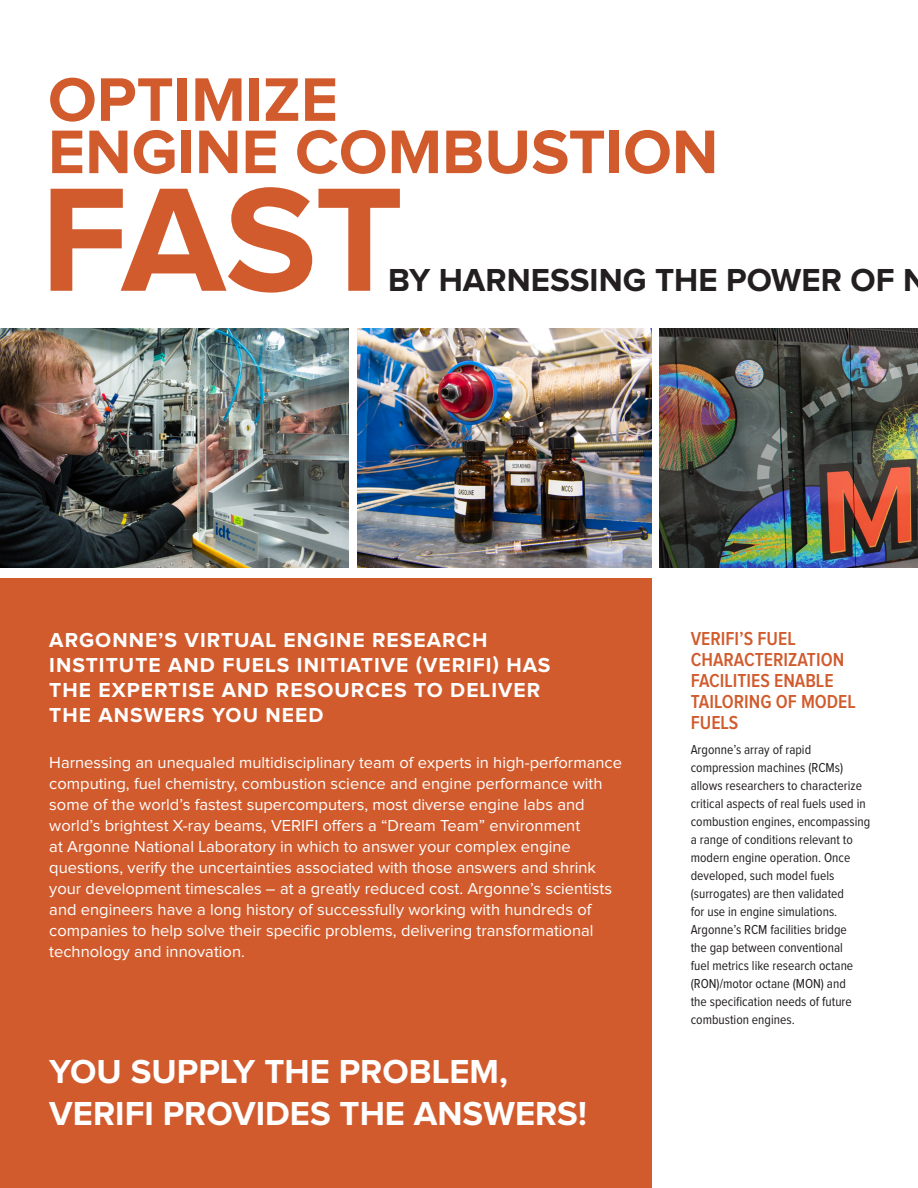
<style>
.page{position:relative;width:918px;height:1188px;background:#fff}
.page>*{position:absolute;margin:0;border:0;box-sizing:border-box;transform-origin:0 0}
.body{font:700 153px "Proxima Nova";color:#d15b2d}
.body-2{font:700 63.75px "Proxima Nova";color:#d15b2d}
.body-3{font:700 34.5px/41.4px "Proxima Nova";color:#fff}
.body-4{font:700 33px "Proxima Nova";color:#231f20}
.body-5{font:700 21px/25.2px "Proxima Nova";letter-spacing:.05em;color:#fff}
.body-6{font:600 19.5px/21px "Proxima Nova Cond";color:#d15b2d}
.body-7{font:16.5px/21px "Proxima Nova";color:#fff}
.body-8{font:13.5px/18px "Proxima Nova Cond";color:#231f20}
</style>
<div class="page">
<div style="left:0;top:579px;width:652px;height:609px;background:#d15b2d"></div>
<img style="left:660px;top:328px;width:258px;height:240px">
<img style="left:0;top:328px;width:349px;height:240px">
<img style="left:357px;top:328px;width:295px;height:240px">
<p class="body-2" style="left:48px;top:70px;width:292px">OPTIMIZE</p>
<p class="body-2" style="left:48px;top:123px;width:672px">ENGINE COMBUSTION</p>
<p class="body" style="left:40px;top:170px;width:365px">FAST</p>
<p class="body-4" style="left:388px;top:265px;width:540px">BY HARNESSING THE POWER OF N</p>
<p class="body-5" style="left:49px;top:628px;width:503px">ARGONNE’S VIRTUAL ENGINE RESEARCH INSTITUTE AND FUELS INITIATIVE (VERIFI) HAS THE EXPERTISE AND RESOURCES TO DELIVER THE ANSWERS YOU NEED</p>
<p class="body-7" style="left:49px;top:752px;width:574px">Harnessing an unequaled multidisciplinary team of experts in high-performance computing, fuel chemistry, combustion science and engine performance with some of the world’s fastest supercomputers, most diverse engine labs and world’s brightest X-ray beams, VERIFI offers a “Dream Team” environment<br>at Argonne National Laboratory in which to answer your complex engine questions, verify the uncertainties associated with those answers and shrink your development timescales – at a greatly reduced cost. Argonne’s scientists and engineers have a long history of successfully working with hundreds of companies to help solve their specific problems, delivering transformational technology and innovation.</p>
<p class="body-3" style="left:49px;top:1053px;width:539px">YOU SUPPLY THE PROBLEM,<br>VERIFI PROVIDES THE ANSWERS!</p>
<p class="body-6" style="left:691px;top:629px;width:167px">VERIFI’S FUEL<br>CHARACTERIZATION<br>FACILITIES ENABLE<br>TAILORING OF MODEL<br>FUELS</p>
<p class="body-8" style="left:691px;top:741px;width:181px">Argonne’s array of rapid compression machines (RCMs) allows researchers to characterize critical aspects of real fuels used in combustion engines, encompassing a range of conditions relevant to modern engine operation. Once developed, such model fuels (surrogates) are then validated<br>for use in engine simulations.<br>Argonne’s RCM facilities bridge<br>the gap between conventional<br>fuel metrics like research octane (RON)/motor octane (MON) and<br>the specification needs of future combustion engines.</p>
</div>
